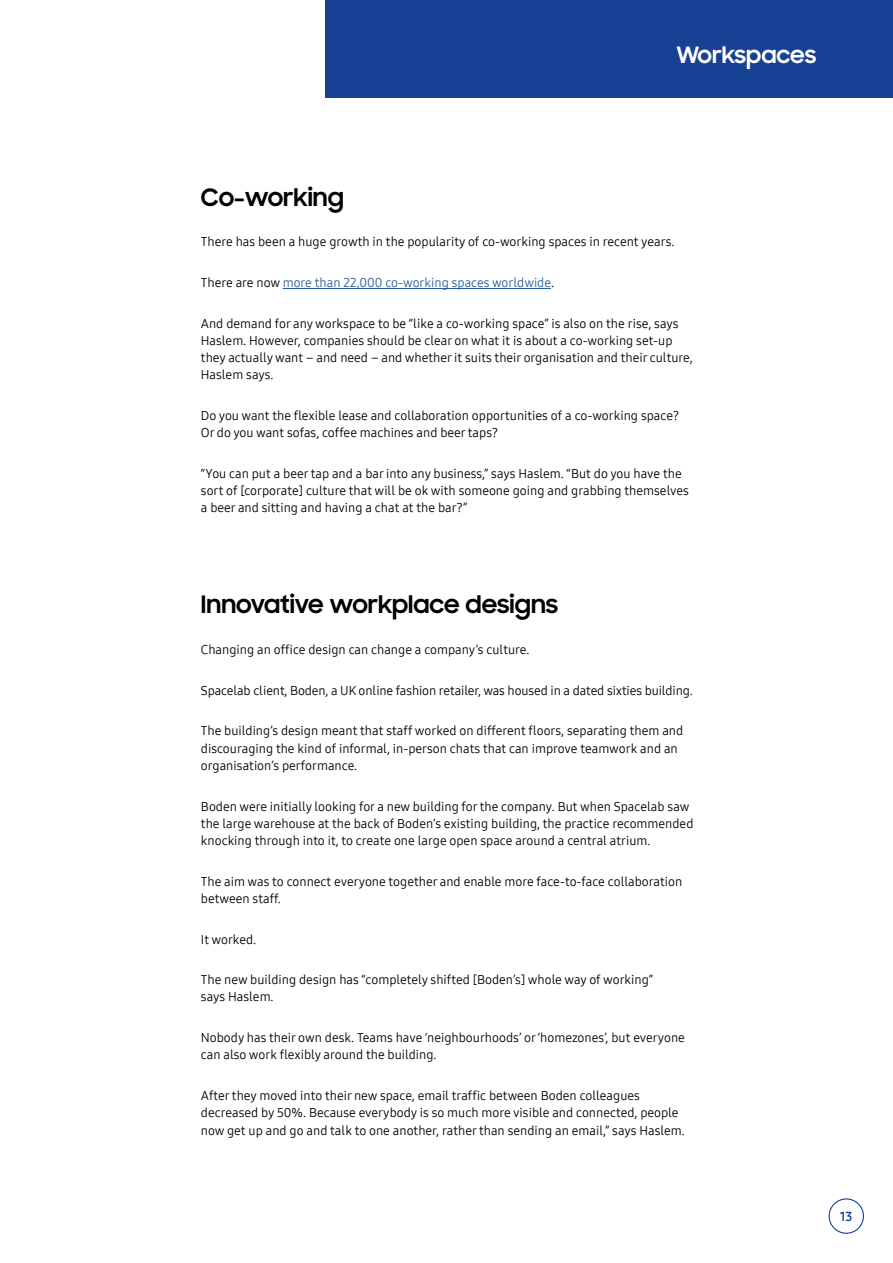
<style>
.page{position:relative;width:893px;height:1263px;background:#fff}
.page>*{position:absolute;margin:0;border:0;box-sizing:border-box;transform-origin:0 0}
.t1{font:700 24px "Samsung Sharp Sans";color:#000}
.t2{font:700 22.5px "Samsung Sharp Sans";color:#fff}
.t3{font:12.75px/17.2px "Samsung One 400";color:#000}
.t4{font:12.75px "Samsung One 400";color:#275b9b}
.t5{font:12.75px "Samsung One 700";color:#164194}
.s1{color:#000}
</style>
<div class="page">
<div style="left:325px;top:0;width:568px;height:98px;background:#164194"></div>
<div style="left:829px;top:1198px;width:35px;height:36px;border:1px solid #164194;border-radius:50%"></div>
<hr style="left:283px;top:288px;width:268px;height:1px;background:#275b9b">
<h2 class="t2" style="left:676px;top:38px;width:141px">Workspaces</h2>
<h1 class="t1" style="left:201px;top:179px;width:145px">Co-working</h1>
<p class="t3" style="left:201px;top:233px;width:475px">There has been a huge growth in the popularity of co-working spaces in recent years.</p>
<p class="t4" style="left:201px;top:274px;width:355px"><span class="s1">There are now</span> more than 22,000 co-working spaces worldwide<span class="s1">.</span></p>
<p class="t3" style="left:201px;top:314px;width:493px">And demand for any workspace to be “like a co-working space” is also on the rise, says Haslem. However, companies should be clear on what it is about a co-working set-up they actually want – and need – and whether it suits their organisation and their culture, Haslem says.</p>
<p class="t3" style="left:201px;top:407px;width:480px">Do you want the flexible lease and collaboration opportunities of a co-working space?<br>Or do you want sofas, coffee machines and beer taps?</p>
<p class="t3" style="left:201px;top:465px;width:490px">“You can put a beer tap and a bar into any business,” says Haslem. “But do you have the sort of [corporate] culture that will be ok with someone going and grabbing themselves a beer and sitting and having a chat at the bar?”</p>
<h1 class="t1" style="left:201px;top:587px;width:359px">Innovative workplace designs</h1>
<p class="t3" style="left:201px;top:641px;width:330px">Changing an office design can change a company’s culture.</p>
<p class="t3" style="left:201px;top:681px;width:493px">Spacelab client, Boden, a UK online fashion retailer, was housed in a dated sixties building.</p>
<p class="t3" style="left:201px;top:722px;width:484px">The building’s design meant that staff worked on different floors, separating them and discouraging the kind of informal, in-person chats that can improve teamwork and an organisation’s performance.</p>
<p class="t3" style="left:201px;top:797px;width:494px">Boden were initially looking for a new building for the company. But when Spacelab saw the large warehouse at the back of Boden’s existing building, the practice recommended knocking through into it, to create one large open space around a central atrium.</p>
<p class="t3" style="left:201px;top:872px;width:483px">The aim was to connect everyone together and enable more face-to-face collaboration between staff.</p>
<p class="t3" style="left:201px;top:930px;width:57px">It worked.</p>
<p class="t3" style="left:201px;top:971px;width:454px">The new building design has “completely shifted [Boden’s] whole way of working” says Haslem.</p>
<p class="t3" style="left:201px;top:1029px;width:486px">Nobody has their own desk. Teams have ‘neighbourhoods’ or ‘homezones’, but everyone can also work flexibly around the building.</p>
<p class="t3" style="left:201px;top:1087px;width:485px">After they moved into their new space, email traffic between Boden colleagues decreased by 50%. Because everybody is so much more visible and connected, people now get up and go and talk to one another, rather than sending an email,” says Haslem.</p>
<p class="t5" style="left:840px;top:1207px;width:14px">13</p>
</div>
